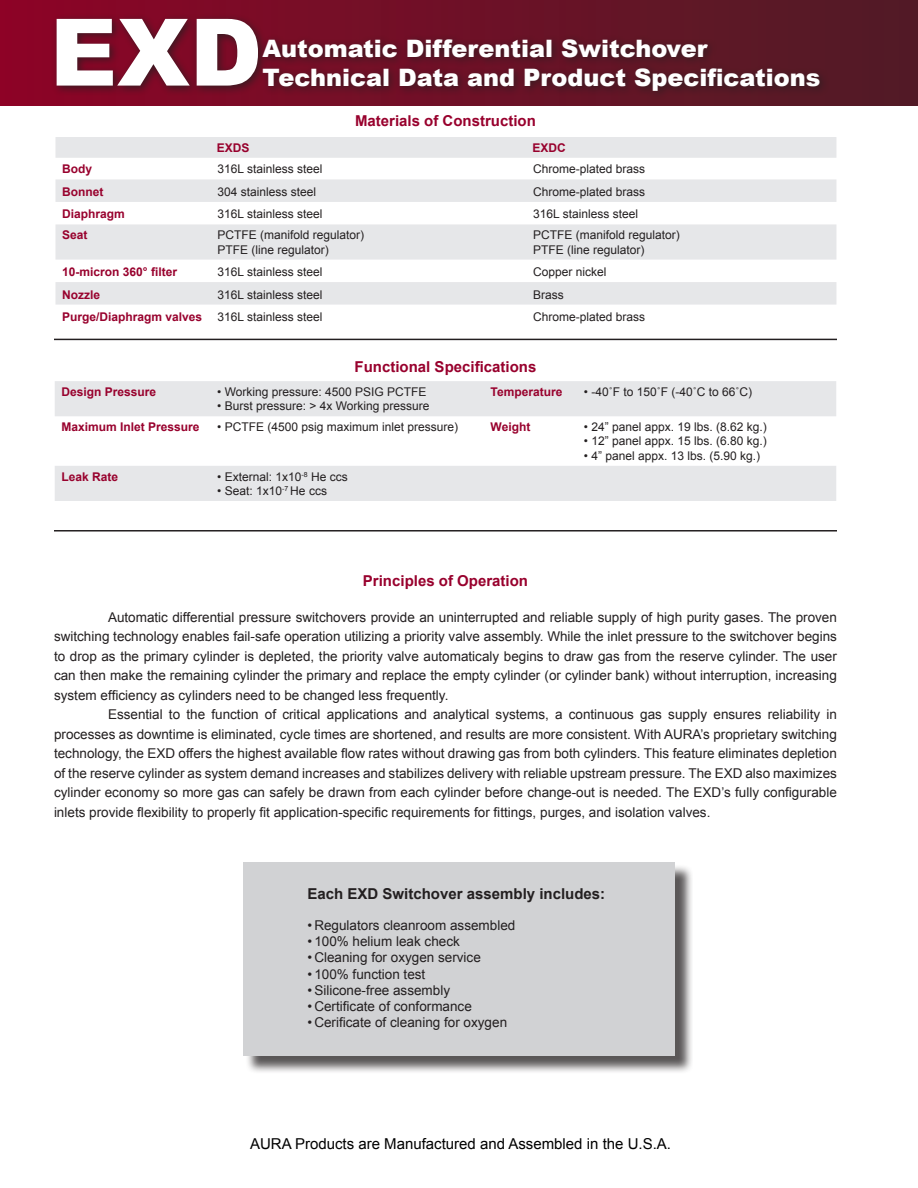
<style>
.page{position:relative;width:918px;height:1188px;background:#fff}
.page>*{position:absolute;margin:0;border:0;box-sizing:border-box;transform-origin:0 0}
.t1{font:900 93.15px "Arial";color:#fff}
.t2{font:900 24px "Arial";color:#fff}
.t3{font:700 15px "Arial";color:#98012d}
.t4{font:15px "Arial";color:#000}
.t5{font:700 15px "Arial";color:#231f20}
.t6{font:13.5px/19.5px "Arial";color:#231f20;text-align:justify}
.t7{font:12px "Arial";color:#231f20}
.t8{font:700 12px "Arial";color:#98012d}
</style>
<div class="page">
<div style="left:0;top:0;width:918px;height:106px;background:linear-gradient(to right,#8d0426,#501c26)"></div>
<div style="left:51px;top:13px;width:218px;height:83px;background:#231f20;opacity:.75"></div>
<div style="left:258px;top:33px;width:572px;height:68px;background:#231f20;opacity:.75"></div>
<svg style="left:56px;top:137px;width:780px;height:168px;fill:#e6e7e9"></svg>
<svg style="left:55px;top:381px;width:781px;height:120px;fill:#e6e7e9"></svg>
<hr style="left:54px;top:339px;width:783px;height:1px;background:#231f20">
<hr style="left:54px;top:530px;width:783px;height:2px;background:#231f20">
<div style="left:246px;top:864px;width:447px;height:210px;background:#231f20;opacity:.75"></div>
<div style="left:243px;top:862px;width:432px;height:193px;background:#d1d2d4"></div>
<p class="t1" style="left:50px;top:-15px;width:214px">EXD</p>
<p class="t2" style="left:263px;top:31px;width:446px">Automatic Differential Switchover</p>
<p class="t2" style="left:263px;top:60px;width:559px">Technical Data and Product Specifications</p>
<p class="t3" style="left:355px;top:111px;width:182px">Materials of Construction</p>
<p class="t8" style="left:217px;top:140px;width:34px">EXDS</p>
<p class="t8" style="left:532px;top:140px;width:35px">EXDC</p>
<p class="t8" style="left:62px;top:161px;width:31px">Body</p>
<p class="t7" style="left:218px;top:161px;width:106px">316L stainless steel</p>
<p class="t7" style="left:533px;top:161px;width:114px">Chrome-plated brass</p>
<p class="t8" style="left:62px;top:184px;width:43px">Bonnet</p>
<p class="t7" style="left:218px;top:184px;width:100px">304 stainless steel</p>
<p class="t7" style="left:533px;top:184px;width:114px">Chrome-plated brass</p>
<p class="t8" style="left:62px;top:206px;width:64px">Diaphragm</p>
<p class="t7" style="left:218px;top:206px;width:106px">316L stainless steel</p>
<p class="t7" style="left:533px;top:206px;width:106px">316L stainless steel</p>
<p class="t8" style="left:62px;top:227px;width:27px">Seat</p>
<p class="t7" style="left:218px;top:227px;width:148px">PCTFE (manifold regulator)</p>
<p class="t7" style="left:218px;top:242px;width:113px">PTFE (line regulator)</p>
<p class="t7" style="left:533px;top:227px;width:148px">PCTFE (manifold regulator)</p>
<p class="t7" style="left:533px;top:242px;width:113px">PTFE (line regulator)</p>
<p class="t8" style="left:62px;top:264px;width:116px">10-micron 360° filter</p>
<p class="t7" style="left:218px;top:264px;width:106px">316L stainless steel</p>
<p class="t7" style="left:533px;top:264px;width:75px">Copper nickel</p>
<p class="t8" style="left:62px;top:286px;width:40px">Nozzle</p>
<p class="t7" style="left:218px;top:287px;width:106px">316L stainless steel</p>
<p class="t7" style="left:533px;top:287px;width:32px">Brass</p>
<p class="t8" style="left:62px;top:309px;width:142px">Purge/Diaphragm valves</p>
<p class="t7" style="left:218px;top:309px;width:106px">316L stainless steel</p>
<p class="t7" style="left:533px;top:309px;width:114px">Chrome-plated brass</p>
<p class="t3" style="left:355px;top:357px;width:183px">Functional Specifications</p>
<p class="t8" style="left:62px;top:384px;width:96px">Design Pressure</p>
<p class="t7" style="left:217px;top:384px;width:211px">• Working pressure: 4500 PSIG PCTFE</p>
<p class="t7" style="left:217px;top:398px;width:214px">• Burst pressure: &gt; 4x Working pressure</p>
<p class="t8" style="left:491px;top:384px;width:73px">Temperature</p>
<p class="t7" style="left:584px;top:384px;width:170px">• -40˚F to 150˚F (-40˚C to 66˚C)</p>
<p class="t8" style="left:62px;top:419px;width:140px">Maximum Inlet Pressure</p>
<p class="t7" style="left:217px;top:419px;width:242px">• PCTFE (4500 psig maximum inlet pressure)</p>
<p class="t8" style="left:491px;top:419px;width:41px">Weight</p>
<p class="t7" style="left:584px;top:419px;width:184px">• 24” panel appx. 19 lbs. (8.62 kg.)</p>
<p class="t7" style="left:584px;top:433px;width:184px">• 12” panel appx. 15 lbs. (6.80 kg.)</p>
<p class="t7" style="left:584px;top:448px;width:178px">• 4” panel appx. 13 lbs. (5.90 kg.)</p>
<p class="t8" style="left:62px;top:468px;width:58px">Leak Rate</p>
<p class="t7" style="left:217px;top:468px;width:132px">• External: 1x10<sup>-8</sup> He ccs</p>
<p class="t7" style="left:217px;top:483px;width:111px">• Seat: 1x10<sup>-7</sup> He ccs</p>
<p class="t3" style="left:363px;top:571px;width:167px">Principles of Operation</p>
<p class="t6" style="left:54px;top:607px;width:784px;text-indent:54px">Automatic differential pressure switchovers provide an uninterrupted and reliable supply of high purity gases. The proven switching technology enables fail-safe operation utilizing a priority valve assembly. While the inlet pressure to the switchover begins to drop as the primary cylinder is depleted, the priority valve automaticaly begins to draw gas from the reserve cylinder. The user can then make the remaining cylinder the primary and replace the empty cylinder (or cylinder bank) without interruption, increasing system efficiency as cylinders need to be changed less frequently.</p>
<p class="t6" style="left:54px;top:705px;width:784px;text-indent:54px">Essential to the function of critical applications and analytical systems, a continuous gas supply ensures reliability in processes as downtime is eliminated, cycle times are shortened, and results are more consistent. With AURA’s proprietary switching technology, the EXD offers the highest available flow rates without drawing gas from both cylinders. This feature eliminates depletion of the reserve cylinder as system demand increases and stabilizes delivery with reliable upstream pressure. The EXD also maximizes cylinder economy so more gas can safely be drawn from each cylinder before change-out is needed. The EXD’s fully configurable inlets provide flexibility to properly fit application-specific requirements for fittings, purges, and isolation valves.</p>
<p class="t5" style="left:308px;top:883px;width:299px">Each EXD Switchover assembly includes:</p>
<p class="t6" style="left:308px;top:916px;width:209px">• Regulators cleanroom assembled</p>
<p class="t6" style="left:308px;top:932px;width:154px">• 100% helium leak check</p>
<p class="t6" style="left:308px;top:948px;width:175px">• Cleaning for oxygen service</p>
<p class="t6" style="left:308px;top:964px;width:119px">• 100% function test</p>
<p class="t6" style="left:308px;top:980px;width:144px">• Silicone-free assembly</p>
<p class="t6" style="left:308px;top:997px;width:166px">• Certificate of conformance</p>
<p class="t6" style="left:308px;top:1013px;width:201px">• Cerificate of cleaning for oxygen</p>
<p class="t4" style="left:250px;top:1134px;width:423px">AURA Products are Manufactured and Assembled in the U.S.A.</p>
</div>
